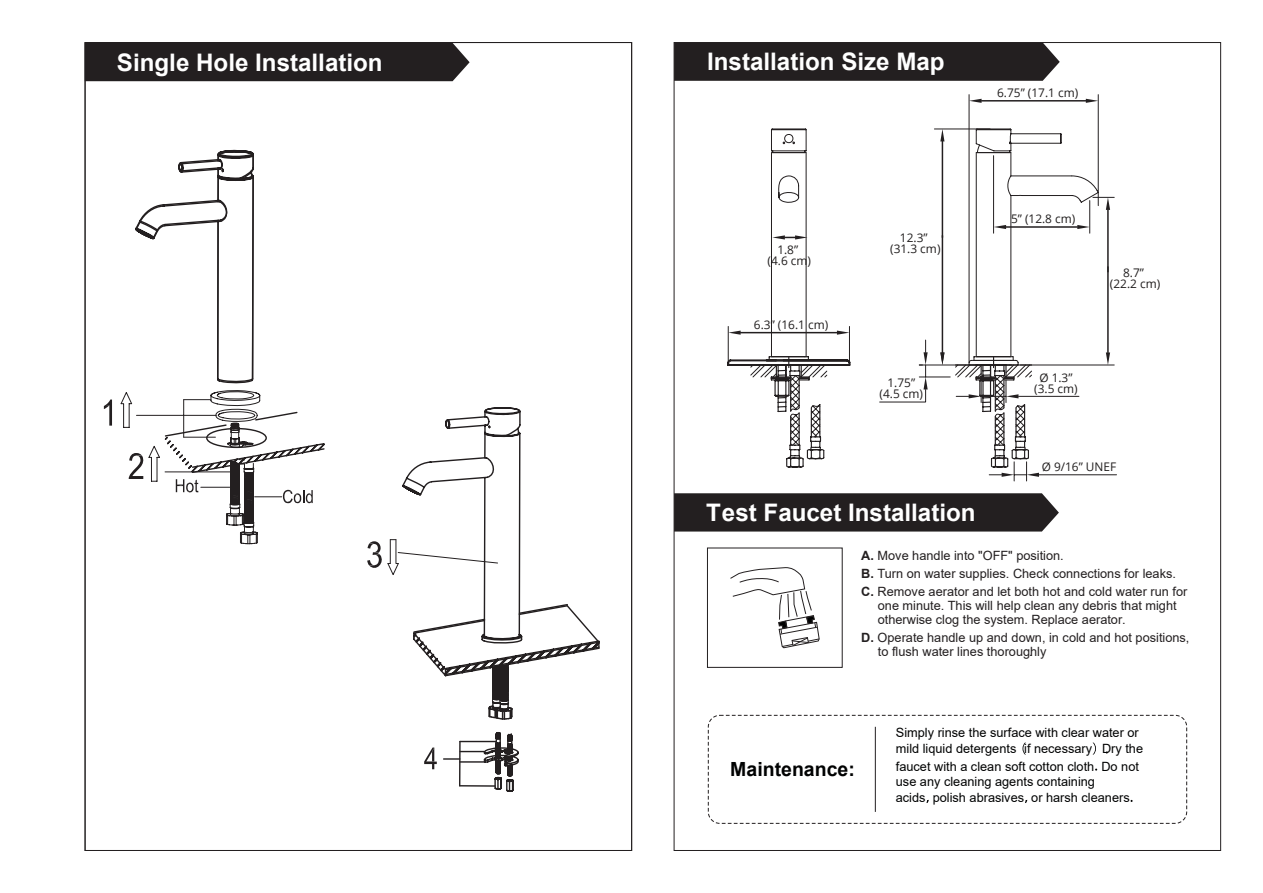
<style>
.page{position:relative;width:1263px;height:893px;background:#fff}
.page>*{position:absolute;margin:0;border:0;box-sizing:border-box;transform-origin:0 0}
.t1{font:700 24.15px "Arial";color:#fff}
.t2{font:700 19.5px "Arial";color:#010202}
.t3{font:12.75px/17.9px "Arial";color:#231f20}
.t4{font:12.75px/16.6px "Arial";color:#010202}
.t5{font:11.85px/11.1px "Open Sans";color:#211e1e;text-align:center}
.s1{font-weight:700}
</style>
<div class="page">
<div style="left:674px;top:43px;width:386px;height:38px;background:#231f20"></div>
<div style="left:85px;top:43px;width:385px;height:38px;background:#231f20"></div>
<svg style="left:674px;top:493px;width:385px;height:39px;background:#2b2829"></svg>
<div style="left:708px;top:715px;width:479px;height:109px;border:1px dashed #231f20;border-radius:12px"></div>
<svg style="left:1022px;top:743px;width:4px;height:11px"></svg>
<svg style="left:1093px;top:743px;width:15px;height:11px"></svg>
<hr style="left:875px;top:727px;width:1px;height:85px;background:#231f20">
<svg style="left:730px;top:567px;width:90px;height:82px"></svg>
<div style="left:707px;top:548px;width:136px;height:120px;border:1px solid #231f20"></div>
<svg style="left:494px;top:787px;width:20px;height:5px"></svg>
<svg style="left:459px;top:776px;width:55px;height:11px"></svg>
<hr style="left:459px;top:741px;width:2px;height:45px;background:#231f20">
<svg style="left:104px;top:400px;width:8px;height:26px"></svg>
<svg style="left:133px;top:149px;width:467px;height:627px"></svg>
<hr style="left:1039px;top:474px;width:77px;height:1px;background:#231f20">
<hr style="left:981px;top:100px;width:105px;height:2px;background:#231f20">
<hr style="left:1098px;top:95px;width:1px;height:111px;background:#231f20">
<hr style="left:969px;top:95px;width:1px;height:267px;background:#231f20">
<svg style="left:969px;top:99px;width:12px;height:4px"></svg>
<svg style="left:1086px;top:99px;width:12px;height:4px"></svg>
<svg style="left:727px;top:129px;width:124px;height:339px"></svg>
<svg style="left:879px;top:129px;width:235px;height:352px"></svg>
<h1 class="t1" style="left:117px;top:45px;width:267px">Single Hole Installation</h1>
<h1 class="t1" style="left:707px;top:45px;width:239px">Installation Size Map</h1>
<p class="t5" style="left:997px;top:87px;width:83px">6.75” (17.1 cm)</p>
<p class="t5" style="left:767px;top:243px;width:45px">1.8” (4.6 cm)</p>
<p class="t5" style="left:754px;top:318px;width:76px">6.3” (16.1 cm)</p>
<p class="t5" style="left:890px;top:232px;width:52px">12.3” (31.3 cm)</p>
<p class="t5" style="left:1011px;top:213px;width:66px">5” (12.8 cm)</p>
<p class="t5" style="left:879px;top:377px;width:45px">1.75” (4.5 cm)</p>
<p class="t5" style="left:1034px;top:371px;width:45px">Ø 1.3” (3.5 cm)</p>
<p class="t5" style="left:1110px;top:267px;width:52px">8.7” (22.2 cm)</p>
<h1 class="t1" style="left:706px;top:496px;width:271px">Test Faucet Installation</h1>
<p class="t5" style="left:1042px;top:461px;width:76px">Ø 9/16” UNEF</p>
<p class="t3" style="left:861px;top:547px;width:328px"><span class="s1">A.</span> Move handle into "OFF" position.<br><span class="s1">B.</span> Turn on water supplies. Check connections for leaks.<br><span class="s1">C.</span> Remove aerator and let both hot and cold water run for</p>
<p class="t3" style="left:878px;top:598px;width:300px;line-height:14.2px">one minute. This will help clean any debris that might otherwise clog the system. Replace aerator.</p>
<p class="t3" style="left:878px;top:630px;width:313px;line-height:14.2px;text-indent:-16px"><span class="s1">D.</span> Operate handle up and down, in cold and hot positions, to flush water lines thoroug.hly</p>
<h2 class="t2" style="left:730px;top:756px;width:126px">Maintenance:</h2>
<p class="t4" style="left:896px;top:724px;width:249px">Simply rinse the surface with clear water or mild liquid detergents if necessary Dry the faucet with a clean soft cotton cloth Do not</p>
<p class="t4" style="left:896px;top:773px;width:235px">use any cleaning agents containing<br>acids polish abrasives or harsh cleaners</p>
</div>
